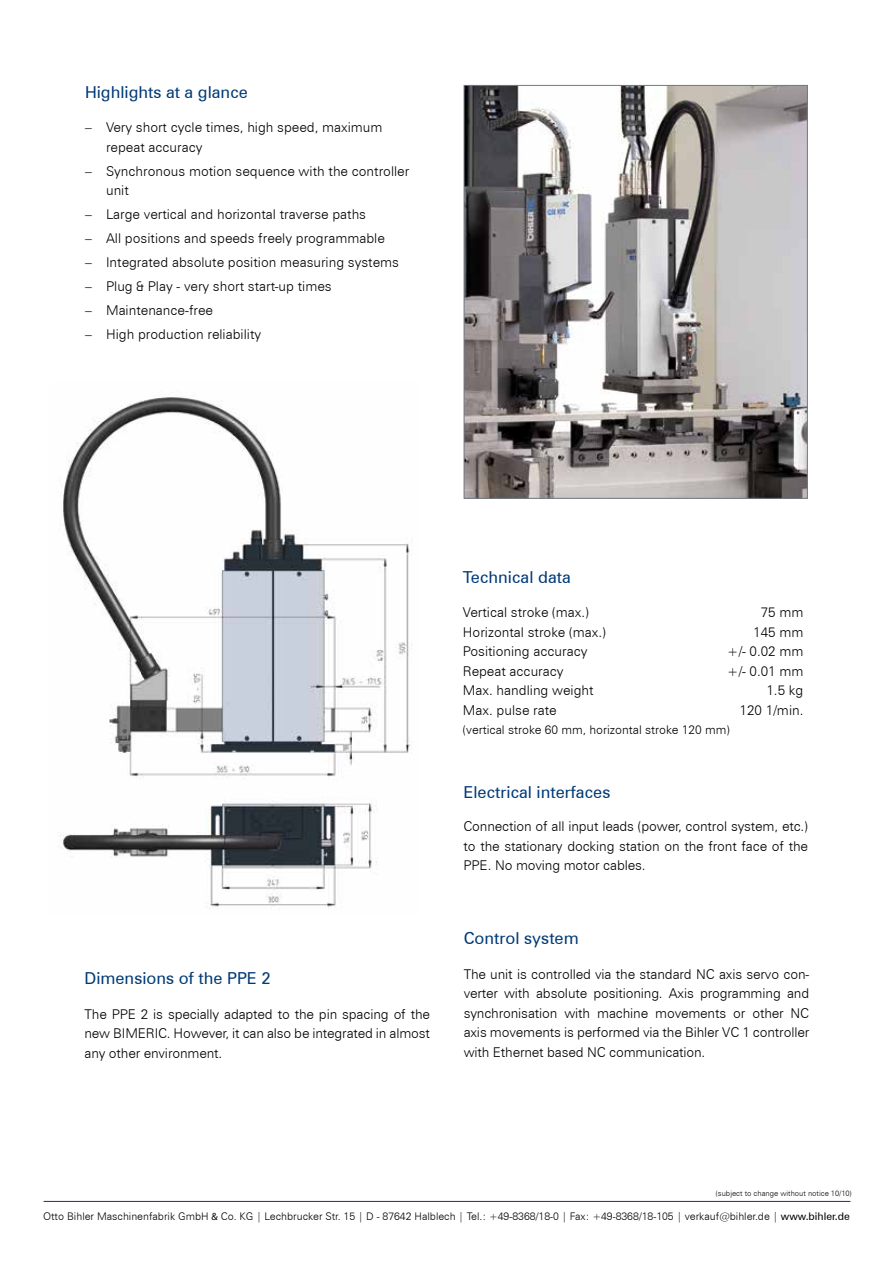
<style>
.page{position:relative;width:893px;height:1263px;background:#fff}
.page>*{position:absolute;margin:0;border:0;box-sizing:border-box;transform-origin:0 0}
.t1{font:16.5px "Zurich BT";color:#003a77}
.t2{font:300 13.5px/19.5px "Zurich BT";color:#000;text-align:justify}
.t3{font:300 12px "Zurich BT";color:#000}
.t4{font:300 10.5px "Zurich BT";color:#000}
.t5{font:300 7.5px "Zurich BT";color:#000}
.s1{font-family:"Myriad Pro";font-weight:400}
.s2{font-weight:400}
</style>
<div class="page">
<img style="left:466px;top:87px;width:340px;height:410px">
<div style="left:464px;top:85px;width:344px;height:414px;border:1px solid #717a83"></div>
<img style="left:59px;top:396px;width:353px;height:513px">
<hr style="left:44px;top:1201px;width:806px;height:1px;background:#003a77">
<p class="t1" style="left:85px;top:82px;width:164px">Highlights at a glance</p>
<p class="t2" style="left:106px;top:117px;width:278px;text-indent:-21px">– Very short cycle times, high speed, maximum repeat accuracy</p>
<p class="t2" style="left:106px;top:161px;width:305px;text-indent:-21px">– Synchronous motion sequence with the controller unit</p>
<p class="t2" style="left:85px;top:204px;width:283px">– Large vertical and horizontal traverse paths</p>
<p class="t2" style="left:85px;top:228px;width:301px">– All positions and speeds freely programmable</p>
<p class="t2" style="left:85px;top:252px;width:315px">– Integrated absolute position measuring systems</p>
<p class="t2" style="left:85px;top:276px;width:248px">– Plug &amp; Play - very short start-up times</p>
<p class="t2" style="left:85px;top:300px;width:129px">– Maintenance-free</p>
<p class="t2" style="left:85px;top:324px;width:178px">– High production reliability</p>
<p class="t1" style="left:85px;top:968px;width:188px">Dimensions of the PPE 2</p>
<p class="t2" style="left:85px;top:1004px;width:347px">The PPE 2 is specially adapted to the pin spacing of the new BIMERIC. However, it can also be integrated in almost any other environment.</p>
<p class="t1" style="left:463px;top:567px;width:109px">Technical data</p>
<p class="t2" style="left:463px;top:602px;width:127px">Vertical stroke (max.)</p>
<p class="t2" style="left:761px;top:602px;width:44px">75 mm</p>
<p class="t2" style="left:463px;top:622px;width:144px">Horizontal stroke (max.)</p>
<p class="t2" style="left:753px;top:622px;width:52px">145 mm</p>
<p class="t2" style="left:463px;top:641px;width:126px">Positioning accuracy</p>
<p class="t2" style="left:727px;top:641px;width:78px">+/- 0.02 mm</p>
<p class="t2" style="left:463px;top:661px;width:102px">Repeat accuracy</p>
<p class="t2" style="left:727px;top:661px;width:78px">+/- 0.01 mm</p>
<p class="t2" style="left:463px;top:680px;width:132px">Max. handling weight</p>
<p class="t2" style="left:766px;top:680px;width:38px">1.5 kg</p>
<p class="t2" style="left:463px;top:700px;width:95px">Max. pulse rate</p>
<p class="t2" style="left:740px;top:700px;width:65px">120 1/min.</p>
<p class="t3" style="left:463px;top:723px;width:268px">(vertical stroke 60 mm, horizontal stroke 120 mm)</p>
<p class="t1" style="left:463px;top:782px;width:148px">Electrical interfaces</p>
<p class="t2" style="left:463px;top:817px;width:346px">Connection of all input leads (power, control system, etc.) to the stationary docking station on the front face of the PPE. No moving motor cables.</p>
<p class="t1" style="left:464px;top:928px;width:117px">Control system</p>
<p class="t2" style="left:464px;top:964px;width:347px">The unit is controlled via the standard NC axis servo con&shy;verter with absolute positioning. Axis programming and synchronisation with machine movements or other NC axis movements is performed via the Bihler VC 1 controller with Ethernet based NC communication.</p>
<p class="t5" style="left:716px;top:1189px;width:137px">(subject to change without notice 10/10)</p>
<p class="t4" style="left:43px;top:1209px;width:808px">Otto Bihler Maschinenfabrik GmbH <span class="s1">&amp;</span> Co. KG | Lechbrucker Str. 15 | D - 87642 Halblech | Tel.: +49-8368/18-0 | Fax: +49-8368/18-105 | verkauf@bihler.de | <span class="s2">www.bihler.de</span></p>
</div>
